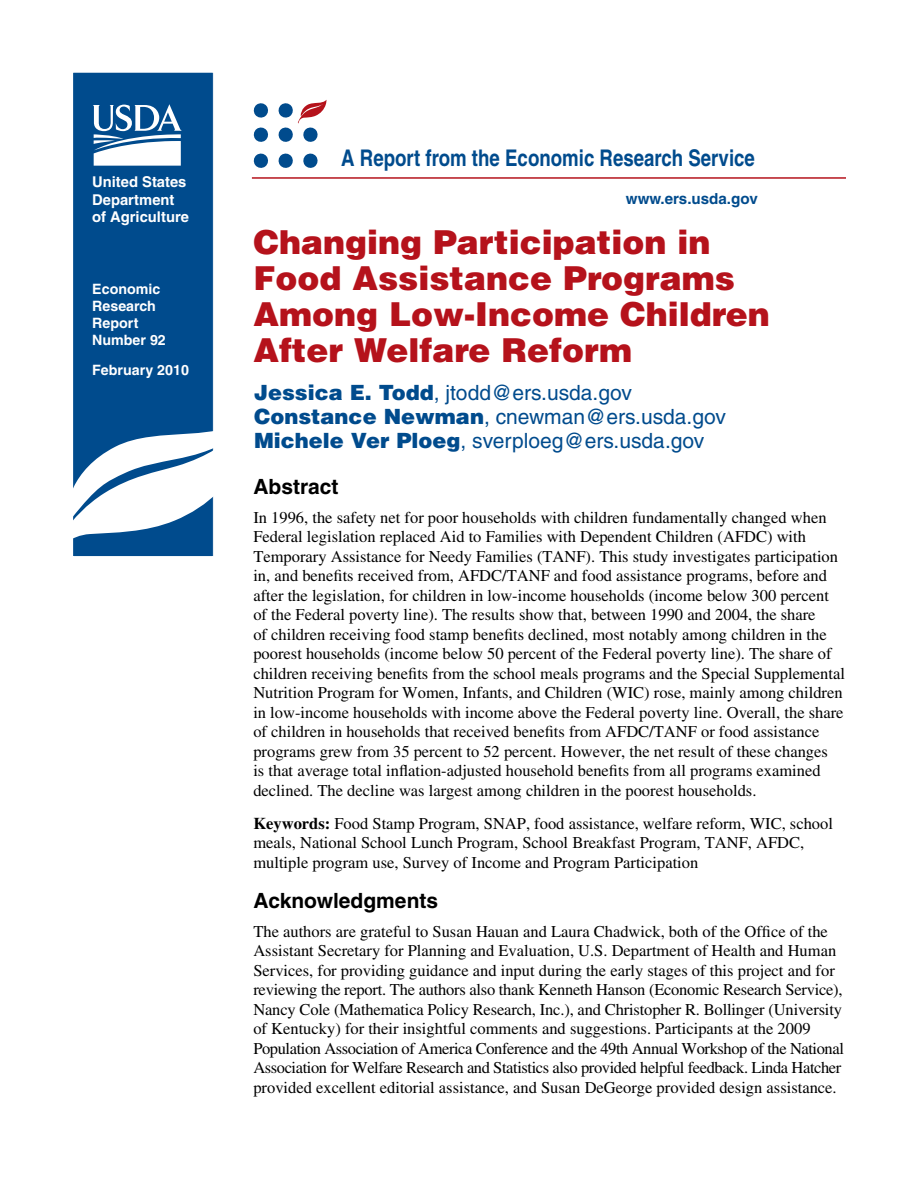
<style>
.page{position:relative;width:918px;height:1188px;background:#fff}
.page>*{position:absolute;margin:0;border:0;box-sizing:border-box;transform-origin:0 0}
.t1{font:900 33px/36px "Helvetica";color:#b5121b}
.t2{font:700 condensed 22.95px "Helvetica";color:#004b8d}
.t3{font:21px/24px "Helvetica";color:#004b8d}
.t4{font:700 21px "Helvetica";color:#000}
.t5{font:16.5px/19.5px "Times";color:#000}
.t6{font:700 15.3px "Helvetica";color:#004b8d}
.t7{font:700 14.85px/17.9px "Helvetica";color:#fff}
.t8{font:700 14.25px/17.1px "Helvetica";color:#fff}
.s1{font-weight:900}
.s2{font-weight:700}
</style>
<div class="page">
<div style="left:73px;top:72px;width:140px;height:484px;background:#004b8d"></div>
<div style="left:72px;top:72px;width:142px;height:484px;border:1px solid #fff"></div>
<svg style="left:72px;top:412px;width:142px;height:144px"></svg>
<hr style="left:252px;top:177px;width:594px;height:2px;background:#b5121b">
<svg style="left:93px;top:104px;width:89px;height:62px"></svg>
<svg style="left:303px;top:153px;width:15px;height:15px"></svg>
<svg style="left:278px;top:100px;width:49px;height:42px"></svg>
<svg style="left:278px;top:153px;width:15px;height:15px"></svg>
<svg style="left:253px;top:103px;width:15px;height:15px"></svg>
<svg style="left:253px;top:127px;width:15px;height:15px"></svg>
<svg style="left:253px;top:153px;width:15px;height:15px"></svg>
<p class="t7" style="left:92px;top:172px;width:98px">United States<br>Department of Agriculture</p>
<p class="t8" style="left:92px;top:280px;width:75px">Economic<br>Research<br>Report<br>Number 92</p>
<p class="t8" style="left:92px;top:362px;width:98px">February 2010</p>
<h2 class="t2" style="left:341px;top:144px;width:415px">A Report from the Economic Research Service</h2>
<p class="t6" style="left:626px;top:189px;width:133px">www.ers.usda.gov</p>
<h1 class="t1" style="left:253px;top:223px;width:518px">Changing Participation in<br>Food Assistance Programs<br>Among Low-Income Children<br>After Welfare Reform</h1>
<p class="t3" style="left:254px;top:380px;width:473px"><span class="s1">Jessica E. Todd</span>, jtodd@ers.usda.gov<br><span class="s1">Constance Newman</span>, cnewman@ers.usda.gov<br><span class="s1">Michele Ver Ploeg</span>, sverploeg@ers.usda.gov</p>
<p class="t4" style="left:253px;top:474px;width:87px">Abstract</p>
<p class="t5" style="left:253px;top:508px;width:593px">In 1996, the safety net for poor households with children fundamentally changed when Federal legislation replaced Aid to Families with Dependent Children (AFDC) with Temporary Assistance for Needy Families (TANF). This study investigates participation in, and benefits received from, AFDC/TANF and food assistance programs, before and after the legislation, for children in low-income households (income below 300 percent of the Federal poverty line). The results show that, between 1990 and 2004, the share<br>of children receiving food stamp benefits declined, most notably among children in the poorest households (income below 50 percent of the Federal poverty line). The share of children receiving benefits from the school meals programs and the Special Supplemental Nutrition Program for Women, Infants, and Children (WIC) rose, mainly among children in low-income households with income above the Federal poverty line. Overall, the share of children in households that received benefits from AFDC/TANF or food assistance programs grew from 35 percent to 52 percent. However, the net result of these changes<br>is that average total inflation-adjusted household benefits from all programs examined declined. The decline was largest among children in the poorest households.</p>
<p class="t5" style="left:253px;top:814px;width:581px"><span class="s2">Keywords:</span> Food Stamp Program, SNAP, food assistance, welfare reform, WIC, school meals, National School Lunch Program, School Breakfast Program, TANF, AFDC, multiple program use, Survey of Income and Program Participation</p>
<p class="t4" style="left:253px;top:888px;width:186px">Acknowledgments</p>
<p class="t5" style="left:253px;top:922px;width:592px">The authors are grateful to Susan Hauan and Laura Chadwick, both of the Office of the Assistant Secretary for Planning and Evaluation, U.S. Department of Health and Human Services, for providing guidance and input during the early stages of this project and for reviewing the report. The authors also thank Kenneth Hanson (Economic Research Service), Nancy Cole (Mathematica Policy Research, Inc.), and Christopher R. Bollinger (University of Kentucky) for their insightful comments and suggestions. Participants at the 2009<br>Population Association of America Conference and the 49th Annual Workshop of the National Association for Welfare Research and Statistics also provided helpful feedback. Linda Hatcher provided excellent editorial assistance, and Susan DeGeorge provided design assistance.</p>
</div>
